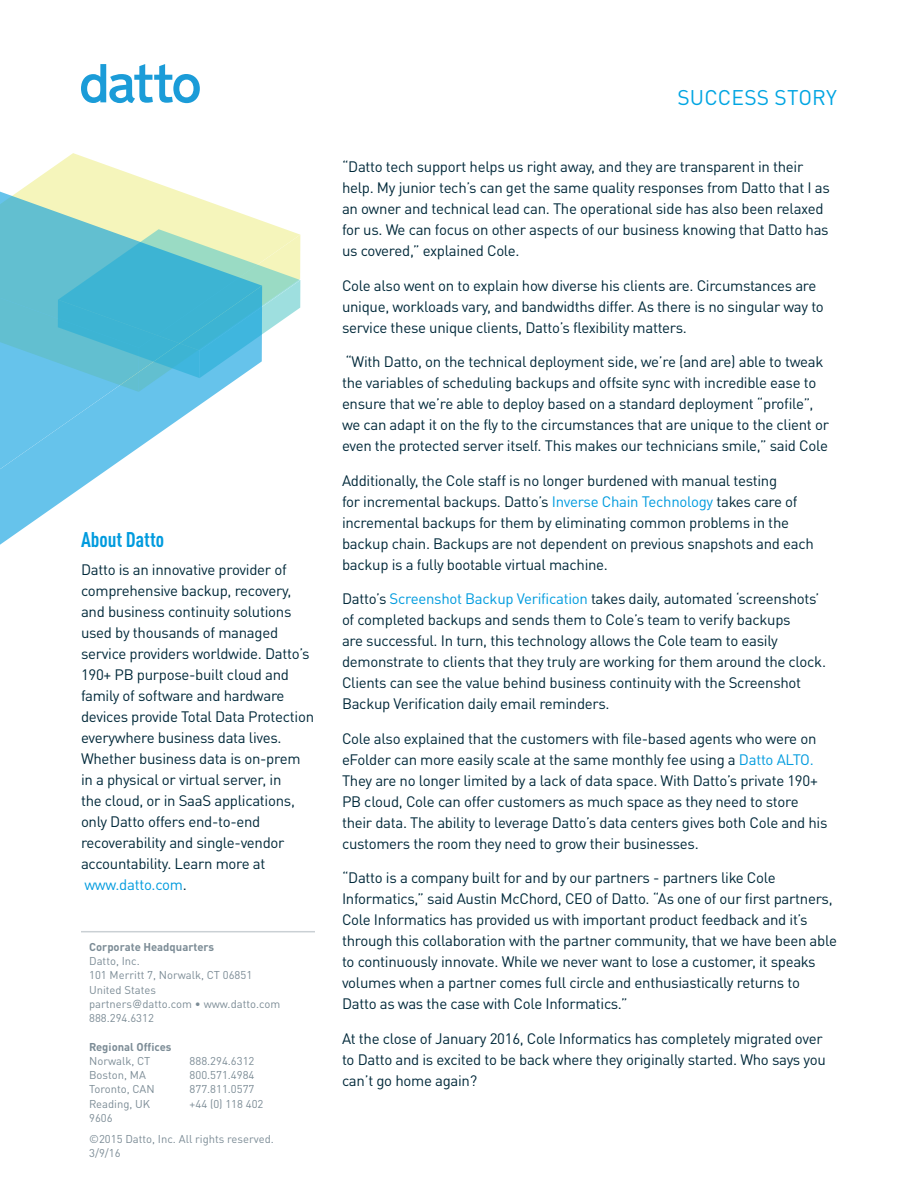
<style>
.page{position:relative;width:918px;height:1188px;background:#fff}
.page>*{position:absolute;margin:0;border:0;box-sizing:border-box;transform-origin:0 0}
.t1{font:21px "DINOT";letter-spacing:.005em;color:#00a5e2}
.Subhead_40__Midnight{font:700 condensed 21px "DINOT";color:#009bde}
.Paragraph_Text{font:15px/21px "DINOT";letter-spacing:-.02em;color:#00293a}
.contact_info-footer{font:11.25px "DINOT";color:#7c8c96}
.contact_info-footer-2{font:700 11.25px "DINOT";color:#7c8c96}
.s1{color:#009bde}
.s2{font-family:"Helvetica"}
</style>
<div class="page">
<svg style="left:81px;top:64px;width:119px;height:39px"></svg>
<hr style="left:81px;top:931px;width:234px;height:1px;background:#cad0d4">
<svg style="left:262px;top:229px;width:38px;height:105px;background:#cdebcf"></svg>
<svg style="left:0;top:480px;width:92px;height:65px"></svg>
<svg style="left:0;top:153px;width:262px;height:327px"></svg>
<p class="Subhead_40__Midnight" style="left:81px;top:527px;width:85px">About Datto</p>
<p class="Paragraph_Text" style="left:81px;top:559px;width:235px">Datto is an innovative provider of comprehensive backup, recovery, and business continuity solutions used by thousands of managed service providers worldwide. Datto’s<br>190+ PB purpose-built cloud and family of software and hardware devices provide Total Data Protection everywhere business data lives.<br>Whether business data is on-prem in a physical or virtual server, in<br>the cloud, or in SaaS applications, only Datto offers end-to-end recoverability and single-vendor accountability. Learn more at <span class="s1">www.datto.com</span>.</p>
<p class="contact_info-footer-2" style="left:89px;top:939px;width:127px">Corporate Headquarters</p>
<p class="contact_info-footer" style="left:89px;top:954px;width:52px">Datto, Inc.</p>
<p class="contact_info-footer" style="left:89px;top:968px;width:165px">101 Merritt 7, Norwalk, CT 06851</p>
<p class="contact_info-footer" style="left:89px;top:982px;width:68px">United States</p>
<p class="contact_info-footer" style="left:89px;top:997px;width:193px">partners<span class="s2">@</span>datto.com • www.datto.com</p>
<p class="contact_info-footer" style="left:89px;top:1011px;width:66px">888.294.6312</p>
<p class="contact_info-footer-2" style="left:89px;top:1039px;width:84px">Regional Offices</p>
<p class="contact_info-footer" style="left:89px;top:1054px;width:63px">Norwalk, CT</p>
<p class="contact_info-footer" style="left:190px;top:1054px;width:66px">888.294.6312</p>
<p class="contact_info-footer" style="left:89px;top:1068px;width:58px">Boston, MA</p>
<p class="contact_info-footer" style="left:190px;top:1068px;width:66px">800.571.4984</p>
<p class="contact_info-footer" style="left:89px;top:1082px;width:67px">Toronto, CAN</p>
<p class="contact_info-footer" style="left:190px;top:1082px;width:66px">877.811.0577</p>
<p class="contact_info-footer" style="left:89px;top:1096px;width:63px">Reading, UK</p>
<p class="contact_info-footer" style="left:190px;top:1096px;width:75px">+44 (0) 118 402</p>
<p class="contact_info-footer" style="left:89px;top:1111px;width:25px">9606</p>
<p class="contact_info-footer" style="left:89px;top:1132px;width:186px">©2015 Datto, Inc. All rights reserved.</p>
<p class="contact_info-footer" style="left:89px;top:1146px;width:33px">3/9/16</p>
<h1 class="t1" style="left:677px;top:84px;width:161px">SUCCESS STORY</h1>
<p class="Paragraph_Text" style="left:342px;top:156px;width:489px">“Datto tech support helps us right away, and they are transparent in their help. My junior tech’s can get the same quality responses from Datto that I as an owner and technical lead can. The operational side has also been relaxed for us. We can focus on other aspects of our business knowing that Datto has us covered,” explained Cole.</p>
<p class="Paragraph_Text" style="left:342px;top:274px;width:483px">Cole also went on to explain how diverse his clients are. Circumstances are unique, workloads vary, and bandwidths differ. As there is no singular way to service these unique clients, Datto’s flexibility matters.</p>
<p class="Paragraph_Text" style="left:342px;top:351px;width:489px">“With Datto, on the technical deployment side, we’re (and are) able to tweak the variables of scheduling backups and offsite sync with incredible ease to ensure that we’re able to deploy based on a standard deployment “profile”, we can adapt it on the fly to the circumstances that are unique to the client or even the protected server itself. This makes our technicians smile,” said Cole</p>
<p class="Paragraph_Text" style="left:342px;top:469px;width:474px">Additionally, the Cole staff is no longer burdened with manual testing<br>for incremental backups. Datto’s <span class="s1">Inverse Chain Technology</span> takes care of incremental backups for them by eliminating common problems in the backup chain. Backups are not dependent on previous snapshots and each backup is a fully bootable virtual machine.</p>
<p class="Paragraph_Text" style="left:342px;top:588px;width:486px">Datto’s <span class="s1">Screenshot Backup Verification</span> takes daily, automated ‘screenshots’ of completed backups and sends them to Cole’s team to verify backups<br>are successful. In turn, this technology allows the Cole team to easily demonstrate to clients that they truly are working for them around the clock.<br>Clients can see the value behind business continuity with the Screenshot Backup Verification daily email reminders.</p>
<p class="Paragraph_Text" style="left:342px;top:727px;width:487px">Cole also explained that the customers with file-based agents who were on eFolder can more easily scale at the same monthly fee using a <span class="s1">Datto ALTO.<br></span>They are no longer limited by a lack of data space. With Datto’s private 190+ PB cloud, Cole can offer customers as much space as they need to store their data. The ability to leverage Datto’s data centers gives both Cole and his customers the room they need to grow their businesses.</p>
<p class="Paragraph_Text" style="left:342px;top:867px;width:497px">“Datto is a company built for and by our partners - partners like Cole Informatics,” said Austin McChord, CEO of Datto. “As one of our first partners, Cole Informatics has provided us with important product feedback and it’s through this collaboration with the partner community, that we have been able to continuously innovate. While we never want to lose a customer, it speaks volumes when a partner comes full circle and enthusiastically returns to Datto as was the case with Cole Informatics.”</p>
<p class="Paragraph_Text" style="left:342px;top:1027px;width:485px">At the close of January 2016, Cole Informatics has completely migrated over to Datto and is excited to be back where they originally started. Who says you can’t go home again?</p>
</div>
